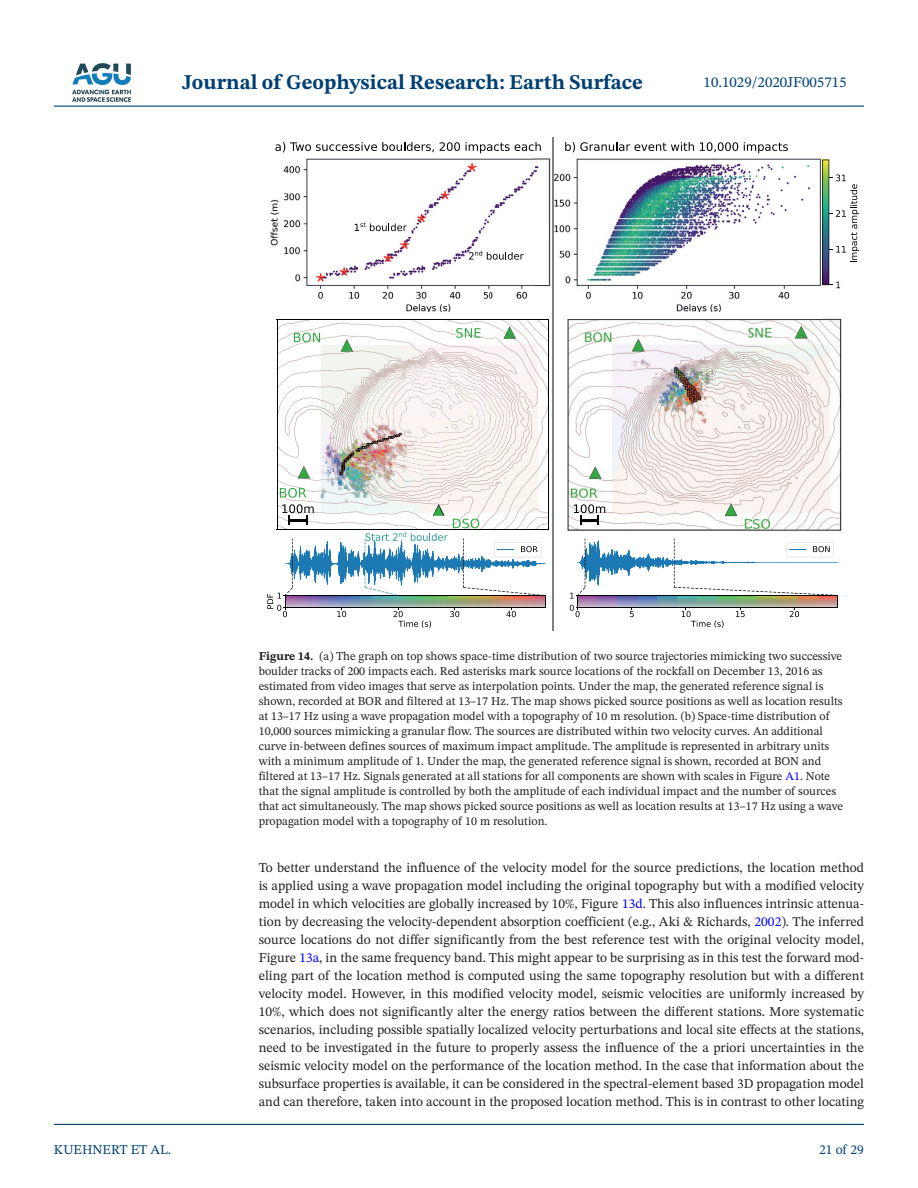
<style>
.page{position:relative;width:918px;height:1188px;background:#fff}
.page>*{position:absolute;margin:0;border:0;box-sizing:border-box;transform-origin:0 0}
.t1{font:700 21px "STIX Two Text";color:#004073}
.t2{font:15px "STIX Two Text";color:#004073}
.t3{font:13.5px/18px "STIX Two Text";color:#231f20;text-align:justify}
.t4{font:13.5px "STIX Two Text";color:#004073}
.t5{font:12px/15px "STIX Two Text";color:#231f20}
.s1{font-weight:700}
.s2{color:#00f}
</style>
<div class="page">
<hr style="left:54px;top:106px;width:810px;height:1px;background:#004073">
<hr style="left:54px;top:1124px;width:810px;height:1px;background:#004073">
<img style="left:72px;top:63px;width:59px;height:39px">
<img style="left:550px;top:153px;width:176px;height:159px">
<img style="left:726px;top:153px;width:95px;height:146px">
<img style="left:270px;top:153px;width:220px;height:159px">
<img style="left:490px;top:158px;width:60px;height:141px">
<img style="left:567px;top:319px;width:184px;height:212px">
<img style="left:751px;top:318px;width:91px;height:213px">
<img style="left:751px;top:318px;width:71px;height:1px">
<hr style="left:277px;top:319px;width:272px;height:1px;background:#030505">
<svg style="left:822px;top:160px;width:37px;height:128px"></svg>
<svg style="left:570px;top:539px;width:268px;height:89px"></svg>
<svg style="left:355px;top:223px;width:52px;height:8px"></svg>
<svg style="left:469px;top:251px;width:55px;height:9px"></svg>
<svg style="left:275px;top:142px;width:159px;height:10px"></svg>
<svg style="left:440px;top:142px;width:20px;height:9px"></svg>
<svg style="left:466px;top:142px;width:75px;height:11px"></svg>
<svg style="left:565px;top:142px;width:129px;height:10px"></svg>
<svg style="left:700px;top:142px;width:38px;height:10px"></svg>
<svg style="left:744px;top:142px;width:44px;height:11px"></svg>
<hr style="left:553px;top:137px;width:1px;height:494px;background:#7f8082">
<svg style="left:574px;top:504px;width:31px;height:21px"></svg>
<svg style="left:267px;top:320px;width:282px;height:308px"></svg>
<img style="left:417px;top:363px;width:51px;height:27px">
<img style="left:353px;top:367px;width:64px;height:106px">
<img style="left:468px;top:372px;width:42px;height:97px">
<h1 class="t1" style="left:182px;top:67px;width:462px">Journal of Geophysical Research: Earth Surface</h1>
<p class="t2" style="left:704px;top:72px;width:145px">10.1029/2020JF005715</p>
<p class="t4" style="left:54px;top:1140px;width:119px">KUEHNERT ET AL.</p>
<p class="t5" style="left:259px;top:649px;width:586px"><span class="s1">Figure 14.</span> (a) The graph on top shows space-time distribution of two source trajectories mimicking two successive boulder tracks of 200 impacts each. Red asterisks mark source locations of the rockfall on December 13, 2016 as estimated from video images that serve as interpolation points. Under the map, the generated reference signal is shown, recorded at BOR and filtered at 13–17 Hz. The map shows picked source positions as well as location results at 13–17 Hz using a wave propagation model with a topography of 10 m resolution. (b) Space-time distribution of 10,000 sources mimicking a granular flow. The sources are distributed within two velocity curves. An additional curve in-between defines sources of maximum impact amplitude. The amplitude is represented in arbitrary units with a minimum amplitude of 1. Under the map, the generated reference signal is shown, recorded at BON and filtered at 13–17 Hz. Signals generated at all stations for all components are shown with scales in Figure <span class="s2">A1</span>. Note that the signal amplitude is controlled by both the amplitude of each individual impact and the number of sources that act simultaneously. The map shows picked source positions as well as location results at 13–17 Hz using a wave propagation model with a topography of 10 m resolution.</p>
<p class="t3" style="left:259px;top:858px;width:607px">To better understand the influence of the velocity model for the source predictions, the location method is applied using a wave propagation model including the original topography but with a modified velocity model in which velocities are globally increased by 10%, Figure <span class="s2">13d</span>. This also influences intrinsic attenua&shy;tion by decreasing the velocity-dependent absorption coefficient (e.g., Aki &amp; Richards, <span class="s2">2002</span>). The inferred source locations do not differ significantly from the best reference test with the original velocity model, Figure <span class="s2">13a</span>, in the same frequency band. This might appear to be surprising as in this test the forward mod&shy;eling part of the location method is computed using the same topography resolution but with a different velocity model. However, in this modified velocity model, seismic velocities are uniformly increased by 10%, which does not significantly alter the energy ratios between the different stations. More systematic scenarios, including possible spatially localized velocity perturbations and local site effects at the stations, need to be investigated in the future to properly assess the influence of the a priori uncertainties in the seismic velocity model on the performance of the location method. In the case that information about the subsurface properties is available, it can be considered in the spectral-element based 3D propagation model and can therefore, taken into account in the proposed location method. This is in contrast to other locating</p>
<p class="t4" style="left:819px;top:1140px;width:46px">21 of 29</p>
</div>
